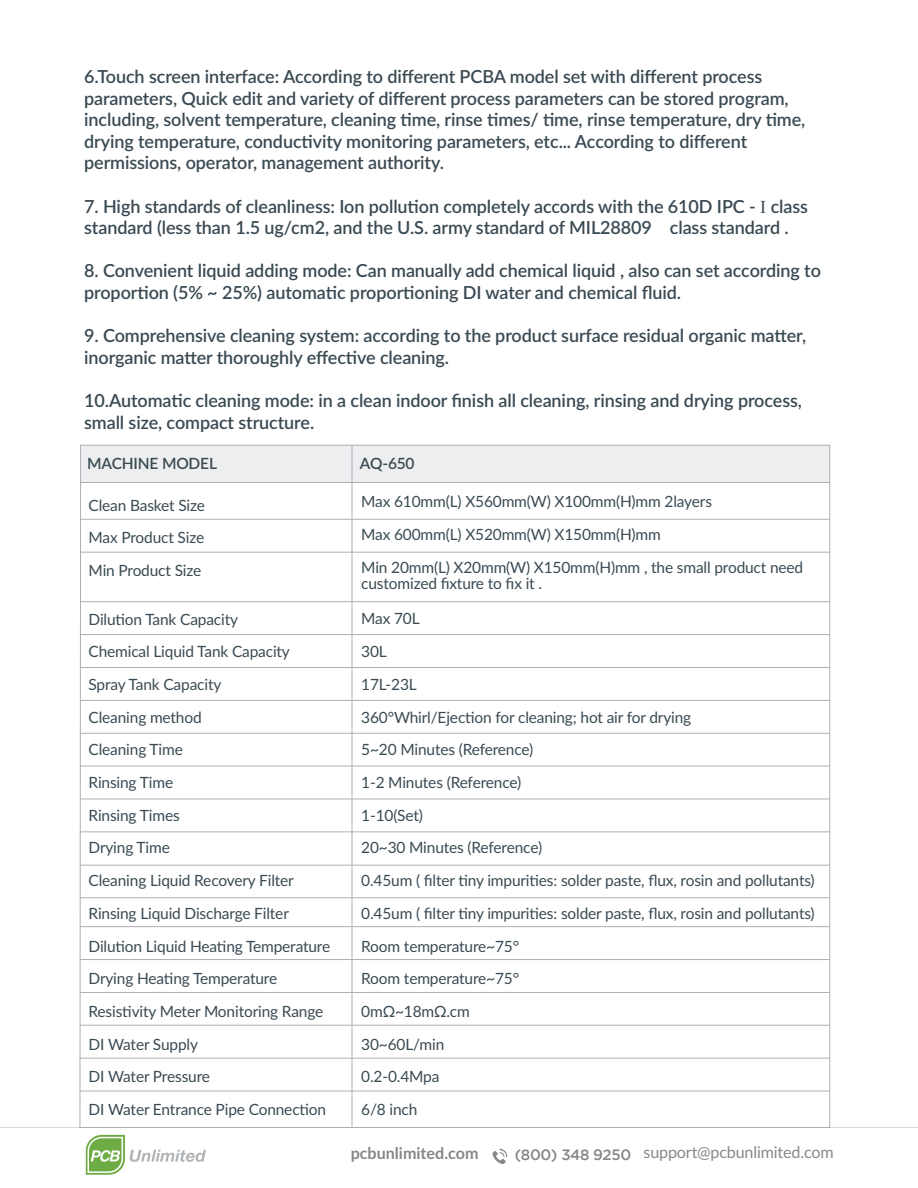
<style>
.page{position:relative;width:918px;height:1188px;background:#fff}
.page>*{position:absolute;margin:0;border:0;box-sizing:border-box;transform-origin:0 0}
.t1{font:600 18px/21.6px "Lato";letter-spacing:-.005em;color:#3a4a53}
.t2{font:16.05px "Lato";letter-spacing:-.01em;color:#88868a}
.t3{font:700 16.05px "Lato";color:#88868a}
.t4{font:15.45px/32.7px "Lato";letter-spacing:-.01em;color:#3a4a53}
.t5{font:600 15.45px "Lato";letter-spacing:-.01em;color:#3a4a53}
.s1{font-family:"Times New Roman";font-weight:400}
</style>
<div class="page">
<svg style="left:86px;top:1135px;width:120px;height:40px"></svg>
<hr style="left:0;top:1127px;width:918px;height:1px;background:#d8d9dd">
<svg style="left:493px;top:1148px;width:14px;height:16px"></svg>
<div style="left:80px;top:445px;width:750px;height:38px;background:#eceeef;border:1px solid #afadb4"></div>
<svg style="left:79px;top:482px;width:752px;height:646px"></svg>
<hr style="left:352px;top:445px;width:1px;height:682px;background:#afadb4">
<p class="t1" style="left:84px;top:65px;width:723px">6.Touch screen interface: According to different PCBA model set with different process parameters, Quick edit and variety of different process parameters can be stored program, including, solvent temperature, cleaning time, rinse times/ time, rinse temperature, dry time, drying temperature, conductivity monitoring parameters, etc... According to different permissions, operator, management authority.</p>
<p class="t1" style="left:84px;top:194px;width:725px">7. High standards of cleanliness: Ion pollution completely accords with the 610D IPC - <span class="s1">I</span> class standard (less than 1.5 ug/cm2, and the U.S. army standard of MIL28809 class standard .</p>
<p class="t1" style="left:84px;top:259px;width:738px">8. Convenient liquid adding mode: Can manually add chemical liquid , also can set according to proportion (5% ~ 25%) automatic proportioning DI water and chemical fluid.</p>
<p class="t1" style="left:84px;top:324px;width:724px">9. Comprehensive cleaning system: according to the product surface residual organic matter, inorganic matter thoroughly effective cleaning.</p>
<p class="t1" style="left:84px;top:389px;width:719px">10.Automatic cleaning mode: in a clean indoor finish all cleaning, rinsing and drying process, small size, compact structure.</p>
<p class="t5" style="left:87px;top:452px;width:131px">MACHINE MODEL</p>
<p class="t5" style="left:360px;top:452px;width:56px">AQ-650</p>
<p class="t4" style="left:89px;top:488px;width:118px;text-align:justify">Clean Basket Size Max Product Size Min Product Size</p>
<p class="t4" style="left:89px;top:602px;width:243px">Dilution Tank Capacity<br>Chemical Liquid Tank Capacity<br>Spray Tank Capacity<br>Cleaning method<br>Cleaning Time<br>Rinsing Time<br>Rinsing Times<br>Drying Time<br>Cleaning Liquid Recovery Filter<br>Rinsing Liquid Discharge Filter<br>Dilution Liquid Heating Temperature<br>Drying Heating Temperature<br>Resistivity Meter Monitoring Range<br>DI Water Supply<br>DI Water Pressure<br>DI Water Entrance Pipe Connection</p>
<p class="t4" style="left:361px;top:485px;width:444px">Max 610mm(L) X560mm(W) X100mm(H)mm 2layers<br>Max 600mm(L) X520mm(W) X150mm(H)mm<br>Min 20mm(L) X20mm(W) X150mm(H)mm , the small product need</p>
<p class="t4" style="left:361px;top:566px;width:182px">customized fixture to fix it .</p>
<p class="t4" style="left:361px;top:602px;width:455px">Max 70L<br>30L<br>17L-23L<br>360°Whirl/Ejection for cleaning; hot air for drying<br>5~20 Minutes (Reference)<br>1-2 Minutes (Reference)<br>1-10(Set)<br>20~30 Minutes (Reference)<br>0.45um ( filter tiny impurities: solder paste, flux, rosin and pollutants)<br>0.45um ( filter tiny impurities: solder paste, flux, rosin and pollutants)<br>Room temperature~75°<br>Room temperature~75°<br>0mΩ~18mΩ.cm<br>30~60L/min<br>0.2-0.4Mpa<br>6/8 inch</p>
<p class="t3" style="left:351px;top:1142px;width:129px">pcbunlimited.com</p>
<p class="t2" style="left:515px;top:1141px;width:320px"><sub>(800)</sub> <sub>348</sub> <sub>9250</sub> support@pcbunlimited.com</p>
</div>
